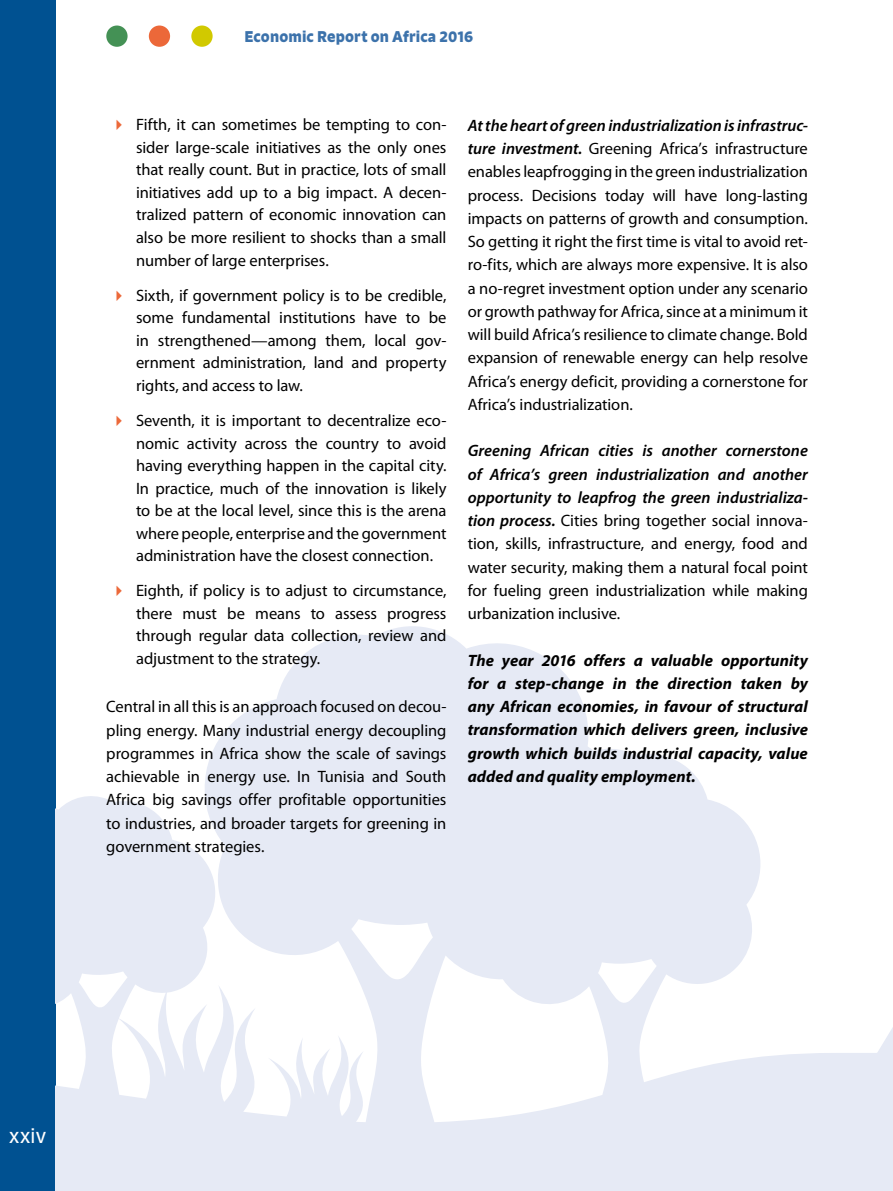
<style>
.page{position:relative;width:893px;height:1191px;background:#fff}
.page>*{position:absolute;margin:0;border:0;box-sizing:border-box;transform-origin:0 0}
.t1{font:19.5px "Signo";color:#fff}
.t2{font:16.5px/23.2px "Myriad Pro";letter-spacing:-.005em;color:#000;text-align:justify}
.t3{font:italic 700 16.5px/23.2px "Myriad Pro";letter-spacing:.005em;color:#000;text-align:justify}
.t4{font:700 15px "Signo";letter-spacing:.005em;color:#3c72ab}
.s1{font-weight:600;font-style:italic}
</style>
<div class="page">
<div style="left:0;top:0;width:55px;height:1191px;background:#005191"></div>
<svg style="left:55px;top:585px;width:838px;height:606px;fill:#e6eaf5"></svg>
<div style="left:106px;top:26px;width:22px;height:21px;background:#449155;border-radius:50%"></div>
<div style="left:149px;top:26px;width:21px;height:21px;background:#ec6839;border-radius:50%"></div>
<div style="left:191px;top:26px;width:22px;height:21px;background:#d1c900;border-radius:50%"></div>
<svg style="left:117px;top:586px;width:5px;height:10px"></svg>
<p class="t4" style="left:244px;top:26px;width:230px">Economic Report on Africa 2016</p>
<p class="t2" style="left:136px;top:114px;width:312px;line-height:22.5px">Fifth, it can sometimes be tempting to con&shy;sider large-scale initiatives as the only ones that really count. But in practice, lots of small initiatives add up to a big impact. A decen&shy;tralized pattern of economic innovation can also be more resilient to shocks than a small number of large enterprises.</p>
<p class="t2" style="left:136px;top:284px;width:312px;line-height:22.5px">Sixth, if government policy is to be credible, some fundamental institutions have to be in strengthened—among them, local gov&shy;ernment administration, land and property rights, and access to law.</p>
<p class="t2" style="left:136px;top:409px;width:312px;line-height:22.5px">Seventh, it is important to decentralize eco&shy;nomic activity across the country to avoid having everything happen in the capital city.<br>In practice, much of the innovation is likely to be at the local level, since this is the arena where people, enterprise and the government administration have the closest connection.</p>
<p class="t2" style="left:136px;top:580px;width:312px;line-height:22.5px">Eighth, if policy is to adjust to circumstance, there must be means to assess progress through regular data collection, review and adjustment to the strategy.</p>
<p class="t2" style="left:106px;top:695px;width:342px">Central in all this is an approach focused on decou&shy;pling energy. Many industrial energy decoupling programmes in Africa show the scale of savings achievable in energy use. In Tunisia and South Africa big savings offer profitable opportunities to industries, and broader targets for greening in government strategies.</p>
<p class="t2" style="left:468px;top:114px;width:342px"><span class="s1">At the heart of green industrialization is infrastruc&shy;ture investment.</span> Greening Africa’s infrastructure enables leapfrogging in the green industrialization process. Decisions today will have long-lasting impacts on patterns of growth and consumption.<br>So getting it right the first time is vital to avoid ret&shy;ro-fits, which are always more expensive. It is also a no-regret investment option under any scenario or growth pathway for Africa, since at a minimum it will build Africa’s resilience to climate change. Bold expansion of renewable energy can help resolve Africa’s energy deficit, providing a cornerstone for Africa’s industrialization.</p>
<p class="t2" style="left:468px;top:439px;width:342px"><span class="s1">Greening African cities is another cornerstone of Africa’s green industrialization and another opportunity to leapfrog the green industrializa&shy;tion process.</span> Cities bring together social innova&shy;tion, skills, infrastructure, and energy, food and water security, making them a natural focal point for fueling green industrialization while making urbanization inclusive.</p>
<p class="t3" style="left:468px;top:648px;width:342px">The year 2016 offers a valuable opportunity for a step-change in the direction taken by any African economies, in favour of structural transformation which delivers green, inclusive growth which builds industrial capacity, value added and quality employment.</p>
<p class="t1" style="left:9px;top:1123px;width:39px">xxiv</p>
</div>
